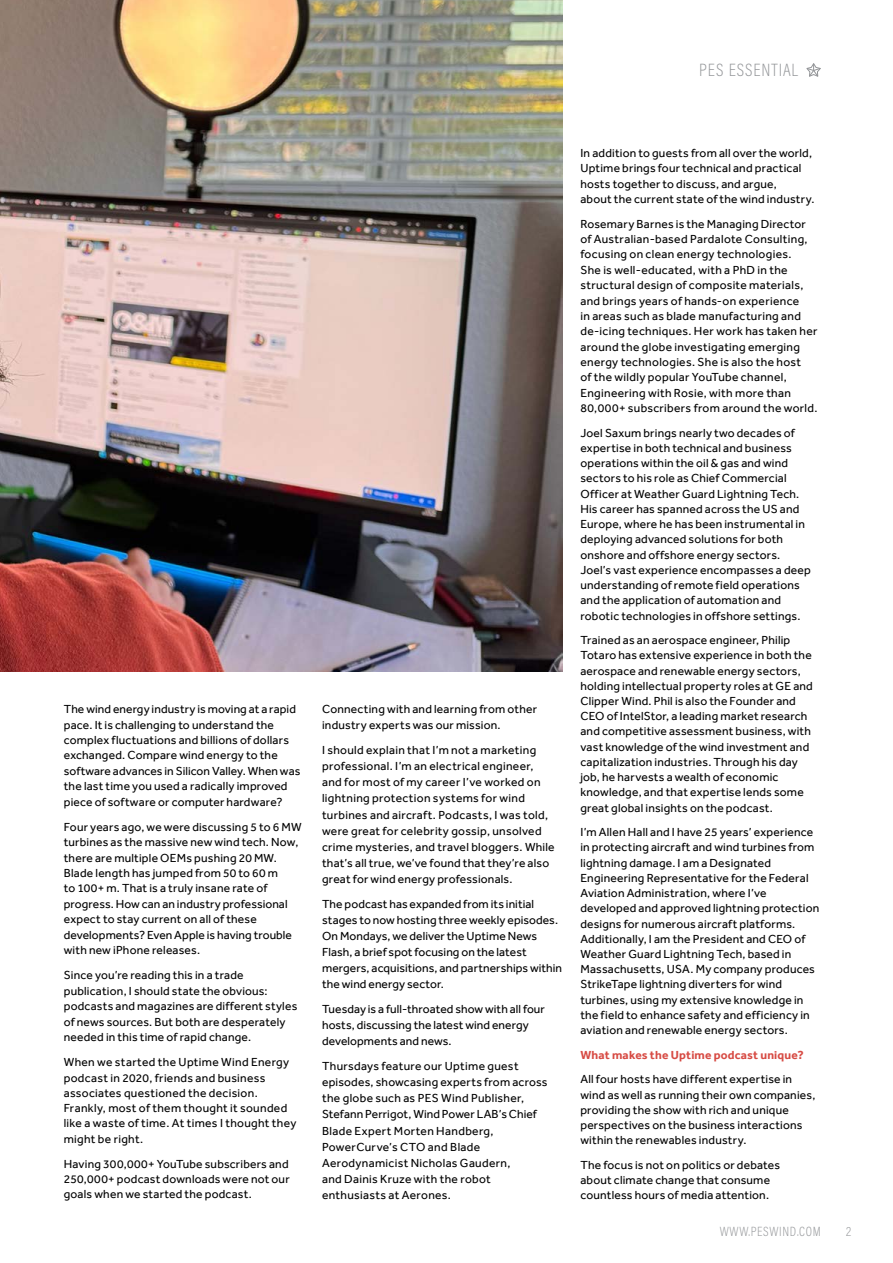
<style>
.page{position:relative;width:893px;height:1263px;background:#fff}
.page>*{position:absolute;margin:0;border:0;box-sizing:border-box;transform-origin:0 0}
.t1{font:200 18px "Acumin Pro Cond";letter-spacing:.05em;color:#939598}
.t2{font:200 13.5px "Acumin Pro Cond";letter-spacing:.05em;color:#939598}
.t3{font:12px/15.3px "Effra";letter-spacing:.02em;color:#000}
.t4{font:700 12px "Effra";letter-spacing:.015em;color:#d74b44}
</style>
<div class="page">
<img style="left:0;top:0;width:562px;height:671px">
<svg style="left:806px;top:63px;width:15px;height:14px"></svg>
<h1 class="t1" style="left:699px;top:58px;width:100px">PES ESSENTIAL</h1>
<p class="t3" style="left:64px;top:701px;width:238px">The wind energy industry is moving at a rapid pace. It is challenging to understand the complex fluctuations and billions of dollars exchanged. Compare wind energy to the software advances in Silicon Valley. When was the last time you used a radically improved piece of software or computer hardware?</p>
<p class="t3" style="left:64px;top:819px;width:239px">Four years ago, we were discussing 5 to 6 MW turbines as the massive new wind tech. Now, there are multiple OEMs pushing 20 MW.<br>Blade length has jumped from 50 to 60 m<br>to 100+ m. That is a truly insane rate of progress. How can an industry professional expect to stay current on all of these developments? Even Apple is having trouble with new iPhone releases.</p>
<p class="t3" style="left:64px;top:967px;width:235px">Since you’re reading this in a trade publication, I should state the obvious: podcasts and magazines are different styles of news sources. But both are desperately needed in this time of rapid change.</p>
<p class="t3" style="left:64px;top:1054px;width:234px">When we started the Uptime Wind Energy podcast in 2020, friends and business associates questioned the decision.<br>Frankly, most of them thought it sounded like a waste of time. At times I thought they might be right.</p>
<p class="t3" style="left:64px;top:1156px;width:227px;text-align:justify">Having 300,000+ YouTube subscribers and 250,000+ podcast downloads were not our goals when we started the podcast.</p>
<p class="t3" style="left:322px;top:701px;width:217px;line-height:16.2px">Connecting with and learning from other industry experts was our mission.</p>
<p class="t3" style="left:322px;top:742px;width:234px;line-height:16.2px">I should explain that I’m not a marketing professional. I’m an electrical engineer, and for most of my career I’ve worked on lightning protection systems for wind turbines and aircraft. Podcasts, I was told, were great for celebrity gossip, unsolved crime mysteries, and travel bloggers. While that’s all true, we’ve found that they’re also great for wind energy professionals.</p>
<p class="t3" style="left:322px;top:895px;width:241px;line-height:16.2px">The podcast has expanded from its initial stages to now hosting three weekly episodes.<br>On Mondays, we deliver the Uptime News Flash, a brief spot focusing on the latest mergers, acquisitions, and partnerships within the wind energy sector.</p>
<p class="t3" style="left:322px;top:1001px;width:224px;line-height:16.2px">Tuesday is a full-throated show with all four hosts, discussing the latest wind energy developments and news.</p>
<p class="t3" style="left:322px;top:1058px;width:227px;line-height:16.2px">Thursdays feature our Uptime guest episodes, showcasing experts from across the globe such as PES Wind Publisher, Stefann Perrigot, Wind Power LAB’s Chief Blade Expert Morten Handberg, PowerCurve’s CTO and Blade Aerodynamicist Nicholas Gaudern,<br>and Dainis Kruze with the robot enthusiasts at Aerones.</p>
<p class="t3" style="left:580px;top:145px;width:236px">In addition to guests from all over the world, Uptime brings four technical and practical hosts together to discuss, and argue,<br>about the current state of the wind industry.</p>
<p class="t3" style="left:580px;top:216px;width:239px">Rosemary Barnes is the Managing Director of Australian-based Pardalote Consulting, focusing on clean energy technologies.<br>She is well-educated, with a PhD in the structural design of composite materials, and brings years of hands-on experience<br>in areas such as blade manufacturing and de-icing techniques. Her work has taken her around the globe investigating emerging energy technologies. She is also the host<br>of the wildly popular YouTube channel, Engineering with Rosie, with more than 80,000+ subscribers from around the world.</p>
<p class="t3" style="left:580px;top:425px;width:232px">Joel Saxum brings nearly two decades of expertise in both technical and business operations within the oil &amp; gas and wind sectors to his role as Chief Commercial Officer at Weather Guard Lightning Tech.<br>His career has spanned across the US and Europe, where he has been instrumental in deploying advanced solutions for both onshore and offshore energy sectors.<br>Joel’s vast experience encompasses a deep understanding of remote field operations and the application of automation and robotic technologies in offshore settings.</p>
<p class="t3" style="left:580px;top:632px;width:234px">Trained as an aerospace engineer, Philip Totaro has extensive experience in both the aerospace and renewable energy sectors, holding intellectual property roles at GE and Clipper Wind. Phil is also the Founder and CEO of IntelStor, a leading market research and competitive assessment business, with vast knowledge of the wind investment and capitalization industries. Through his day job, he harvests a wealth of economic knowledge, and that expertise lends some great global insights on the podcast.</p>
<p class="t3" style="left:580px;top:824px;width:240px">I’m Allen Hall and I have 25 years’ experience in protecting aircraft and wind turbines from lightning damage. I am a Designated Engineering Representative for the Federal Aviation Administration, where I’ve developed and approved lightning protection designs for numerous aircraft platforms.<br>Additionally, I am the President and CEO of Weather Guard Lightning Tech, based in Massachusetts, USA. My company produces StrikeTape lightning diverters for wind turbines, using my extensive knowledge in the field to enhance safety and efficiency in aviation and renewable energy sectors.</p>
<p class="t4" style="left:580px;top:1047px;width:225px">What makes the Uptime podcast unique?</p>
<p class="t3" style="left:580px;top:1071px;width:237px">All four hosts have different expertise in wind as well as running their own companies, providing the show with rich and unique perspectives on the business interactions within the renewables industry.</p>
<p class="t3" style="left:580px;top:1157px;width:201px">The focus is not on politics or debates about climate change that consume countless hours of media attention.</p>
<p class="t2" style="left:720px;top:1223px;width:102px">WWW.PESWIND.COM</p>
<p class="t2" style="left:846px;top:1223px;width:7px">2</p>
</div>
